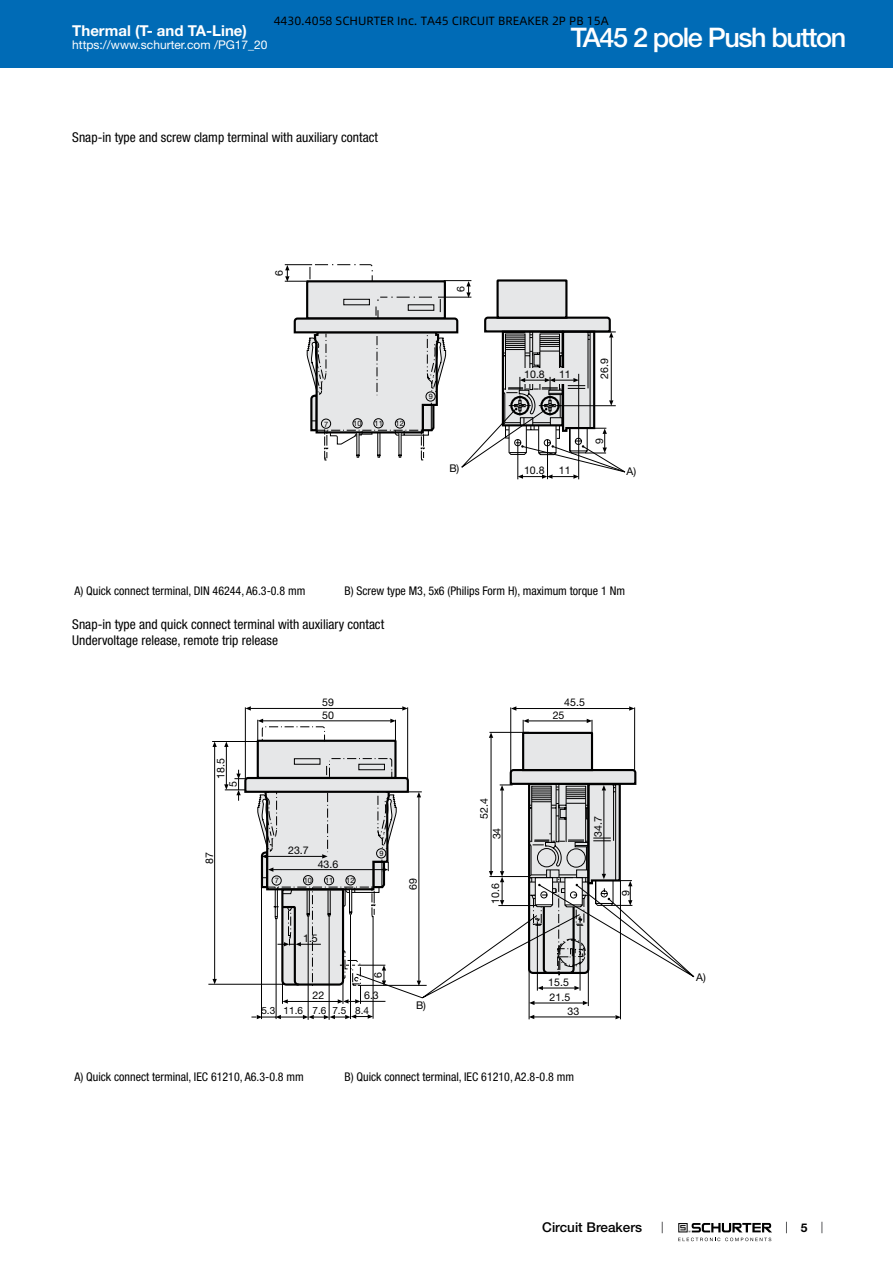
<style>
.page{position:relative;width:893px;height:1263px;background:#fff}
.page>*{position:absolute;margin:0;border:0;box-sizing:border-box;transform-origin:0 0}
.t1{font:500 27px "Helvetica Neue LT";letter-spacing:-.05em;color:#fff}
.t2{font:700 15px "Helvetica Neue LT";color:#fff}
.t3{font:condensed 13.5px/15.8px "Helvetica Neue LT";color:#000}
.t4{font:500 13.5px "Helvetica Neue LT";color:#000}
.t5{font:condensed 12px "Helvetica Neue LT";color:#000}
.t6{font:12px "Alibaba Pu Hui Ti 3 55 Regular";color:#000}
.t7{font:12px "Helvetica Neue LT";color:#fff}
.t8{font:700 12px "Helvetica Neue LT";color:#000}
.t9{font:10.65px/13.4px "Helvetica Neue LT";color:#000}
.t10{font:10.05px "Helvetica Neue LT";color:#000}
.t11{font:7.35px "Helvetica Neue LT";color:#000}
</style>
<div class="page">
<svg style="left:678px;top:1223px;width:94px;height:18px"></svg>
<div style="left:0;top:0;width:893px;height:68px;background:#006bb6"></div>
<svg style="left:284px;top:264px;width:342px;height:215px"></svg>
<hr style="left:276px;top:919px;width:1px;height:100px;background:#000">
<hr style="left:261px;top:887px;width:1px;height:132px;background:#000">
<hr style="left:373px;top:917px;width:1px;height:102px;background:#000">
<hr style="left:350px;top:914px;width:1px;height:105px;background:#000">
<svg style="left:251px;top:1014px;width:122px;height:5px"></svg>
<hr style="left:534px;top:1003px;width:49px;height:1px;background:#000">
<hr style="left:588px;top:969px;width:1px;height:37px;background:#000">
<svg style="left:583px;top:1001px;width:5px;height:4px"></svg>
<svg style="left:530px;top:1001px;width:4px;height:4px"></svg>
<hr style="left:580px;top:926px;width:1px;height:65px;background:#000">
<hr style="left:529px;top:969px;width:1px;height:50px;background:#000">
<hr style="left:516px;top:708px;width:113px;height:1px;background:#000">
<hr style="left:510px;top:707px;width:1px;height:66px;background:#000">
<svg style="left:511px;top:706px;width:5px;height:5px"></svg>
<svg style="left:629px;top:706px;width:5px;height:5px"></svg>
<hr style="left:634px;top:707px;width:1px;height:63px;background:#000">
<hr style="left:491px;top:737px;width:1px;height:134px;background:#000">
<svg style="left:489px;top:733px;width:4px;height:5px"></svg>
<hr style="left:489px;top:732px;width:40px;height:1px;background:#000">
<hr style="left:533px;top:1017px;width:82px;height:1px;background:#000">
<hr style="left:620px;top:880px;width:1px;height:139px;background:#000">
<svg style="left:615px;top:1015px;width:5px;height:4px"></svg>
<svg style="left:529px;top:1015px;width:5px;height:4px"></svg>
<svg style="left:500px;top:719px;width:194px;height:258px"></svg>
<hr style="left:308px;top:916px;width:1px;height:104px;background:#000">
<hr style="left:329px;top:916px;width:1px;height:104px;background:#000">
<svg style="left:208px;top:706px;width:215px;height:298px"></svg>
<svg style="left:356px;top:791px;width:224px;height:207px"></svg>
<p class="t6" style="left:274px;top:13px;width:336px">4430.4058 SCHURTER Inc. TA45 CIRCUIT BREAKER 2P PB 15A</p>
<p class="t2" style="left:72px;top:21px;width:176px">Thermal (T- and TA-Line)</p>
<p class="t7" style="left:72px;top:38px;width:197px">https://www.schurter.com /PG17_20</p>
<h1 class="t1" style="left:571px;top:21px;width:277px">TA45 2 pole Push button</h1>
<p class="t3" style="left:72px;top:130px;width:307px">Snap-in type and screw clamp terminal with auxiliary contact</p>
<p class="t9" style="left:272px;top:276px;width:7px;rotate:-90deg">6</p>
<p class="t9" style="left:454px;top:292px;width:7px;rotate:-90deg">6</p>
<p class="t11" style="left:324px;top:419px;width:6px">7</p>
<p class="t11" style="left:353px;top:419px;width:10px">10</p>
<p class="t11" style="left:375px;top:419px;width:10px">11</p>
<p class="t11" style="left:396px;top:419px;width:10px">12</p>
<p class="t11" style="left:429px;top:392px;width:6px">9</p>
<p class="t9" style="left:524px;top:367px;width:22px">10.8</p>
<p class="t9" style="left:559px;top:367px;width:13px">11</p>
<p class="t9" style="left:597px;top:379px;width:22px;rotate:-90deg">26.9</p>
<p class="t9" style="left:593px;top:444px;width:7px;rotate:-90deg">9</p>
<p class="t9" style="left:449px;top:461px;width:12px">B)</p>
<p class="t9" style="left:524px;top:464px;width:22px">10.8</p>
<p class="t9" style="left:559px;top:464px;width:13px">11</p>
<p class="t9" style="left:626px;top:464px;width:11px">A)</p>
<p class="t5" style="left:74px;top:584px;width:233px">A) Quick connect terminal, DIN 46244, A6.3-0.8 mm</p>
<p class="t5" style="left:344px;top:584px;width:282px">B) Screw type M3, 5x6 (Philips Form H), maximum torque 1 Nm</p>
<p class="t3" style="left:72px;top:616px;width:313px">Snap-in type and quick connect terminal with auxiliary contact<br>Undervoltage release, remote trip release</p>
<p class="t9" style="left:214px;top:779px;width:22px;rotate:-90deg">18.5</p>
<p class="t9" style="left:226px;top:787px;width:7px;rotate:-90deg">5</p>
<p class="t9" style="left:203px;top:864px;width:13px;rotate:-90deg">87</p>
<p class="t9" style="left:322px;top:695px;width:13px">59<br>50</p>
<p class="t9" style="left:288px;top:844px;width:22px">23.7</p>
<p class="t11" style="left:379px;top:849px;width:6px">9</p>
<p class="t9" style="left:318px;top:857px;width:22px">43.6</p>
<p class="t11" style="left:275px;top:876px;width:6px">7</p>
<p class="t11" style="left:304px;top:876px;width:10px">10</p>
<p class="t11" style="left:325px;top:876px;width:10px">11</p>
<p class="t11" style="left:346px;top:876px;width:10px">12</p>
<p class="t9" style="left:303px;top:931px;width:16px">1.5</p>
<p class="t9" style="left:313px;top:988px;width:13px">22</p>
<p class="t9" style="left:371px;top:978px;width:7px;rotate:-90deg">6</p>
<p class="t9" style="left:364px;top:989px;width:16px">6.3</p>
<p class="t10" style="left:261px;top:1005px;width:109px">5.3 11.6 7.6 7.5 8.4</p>
<p class="t9" style="left:406px;top:890px;width:13px;rotate:-90deg">69</p>
<p class="t9" style="left:416px;top:999px;width:12px">B)</p>
<p class="t9" style="left:553px;top:696px;width:34px;line-height:12.8px;text-indent:12px">45.5<br>25</p>
<p class="t9" style="left:477px;top:818px;width:22px;rotate:-90deg">52.4</p>
<p class="t9" style="left:490px;top:839px;width:13px;rotate:-90deg">34</p>
<p class="t9" style="left:591px;top:837px;width:22px;rotate:-90deg">34.7</p>
<p class="t9" style="left:489px;top:904px;width:22px;rotate:-90deg">10.6</p>
<p class="t9" style="left:619px;top:896px;width:7px;rotate:-90deg">9</p>
<p class="t9" style="left:548px;top:974px;width:23px;line-height:15.5px">15.5<br>21.5</p>
<p class="t9" style="left:568px;top:1005px;width:13px">33</p>
<p class="t5" style="left:74px;top:1070px;width:231px">A) Quick connect terminal, IEC 61210, A6.3-0.8 mm</p>
<p class="t5" style="left:344px;top:1070px;width:231px">B) Quick connect terminal, IEC 61210, A2.8-0.8 mm</p>
<p class="t9" style="left:696px;top:970px;width:11px">A)</p>
<p class="t4" style="left:542px;top:1219px;width:101px">Circuit Breakers</p>
<p class="t8" style="left:801px;top:1220px;width:8px">5</p>
</div>
